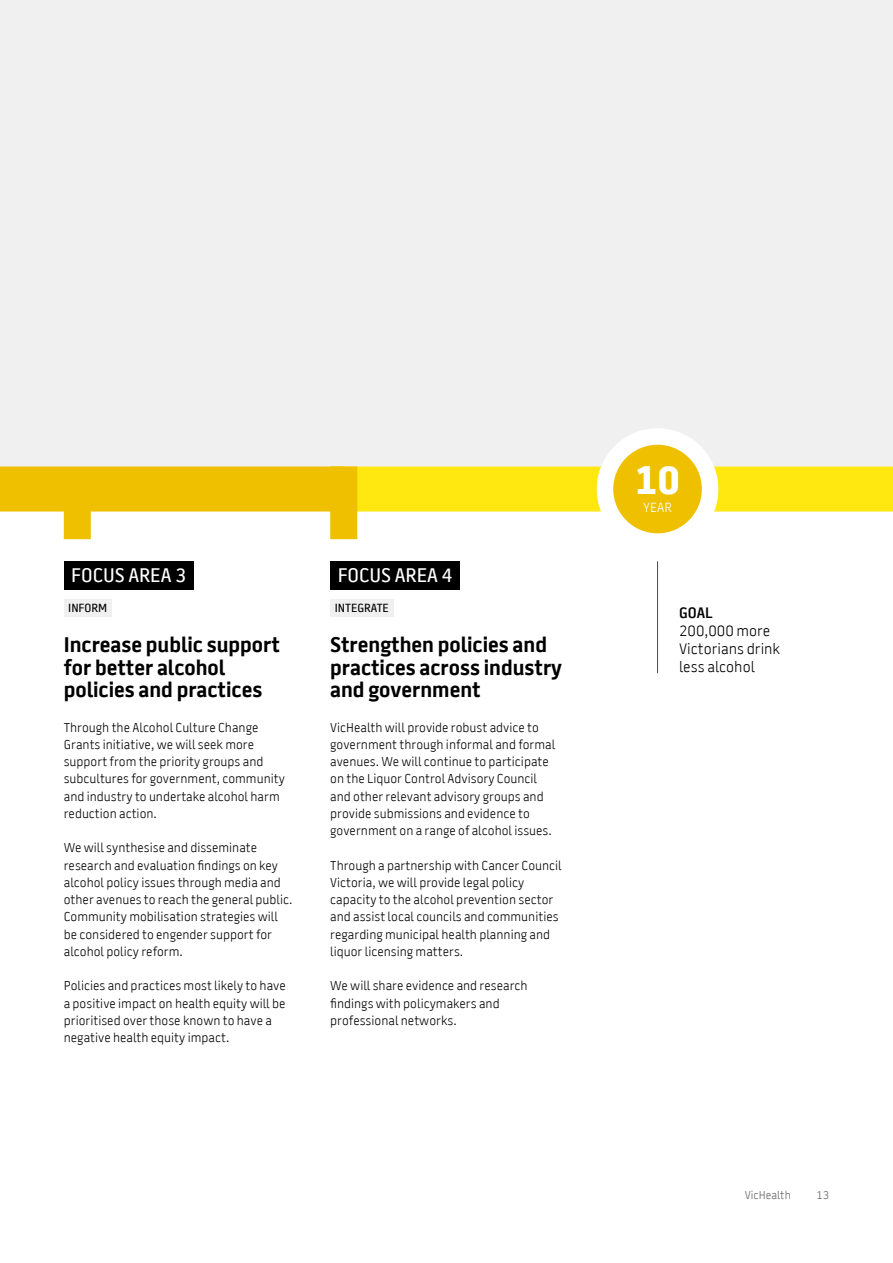
<style>
.page{position:relative;width:893px;height:1263px;background:#fff}
.page>*{position:absolute;margin:0;border:0;box-sizing:border-box;transform-origin:0 0}
.t1{font:800 39.6px "Battersea 2011";color:#fff}
.t2{font:700 21px/22.5px "Battersea 2011";color:#000}
.t3{font:500 19.5px "Battersea 2011";color:#fff}
.t4{font:300 15px/18px "Battersea 2011";color:#000}
.t5{font:600 15px "Battersea 2011";color:#000}
.t6{font:300 13.2px "Battersea 2011";color:#fff}
.t7{font:300 12.75px/17.2px "Battersea 2011";color:#000}
.t8{font:500 11.7px "Battersea 2011";color:#000}
.t9{font:300 11.25px "Battersea 2011";color:#636463}
</style>
<div class="page">
<div style="left:0;top:0;width:893px;height:489px;background:#f0f0f0"></div>
<div style="left:330px;top:466px;width:563px;height:45px;background:#ffe70f"></div>
<div style="left:0;top:466px;width:344px;height:45px;background:#eec000"></div>
<div style="left:64px;top:561px;width:130px;height:29px;background:#000"></div>
<div style="left:330px;top:561px;width:130px;height:29px;background:#000"></div>
<div style="left:330px;top:466px;width:27px;height:73px;background:#eec000"></div>
<div style="left:64px;top:484px;width:27px;height:55px;background:#eec000"></div>
<div style="left:64px;top:600px;width:48px;height:17px;background:#f0f0f0"></div>
<div style="left:330px;top:600px;width:63px;height:17px;background:#f0f0f0"></div>
<hr style="left:657px;top:561px;width:1px;height:112px;background:#4a4a4a">
<svg style="left:605px;top:436px;width:105px;height:106px;background:#f0ca28"></svg>
<div style="left:597px;top:428px;width:121px;height:122px;border:16px solid #fff;border-radius:50%"></div>
<h3 class="t3" style="left:71px;top:562px;width:116px">FOCUS AREA 3</h3>
<h3 class="t3" style="left:338px;top:562px;width:116px">FOCUS AREA 4</h3>
<p class="t8" style="left:68px;top:600px;width:41px">INFORM</p>
<p class="t8" style="left:335px;top:600px;width:56px">INTEGRATE</p>
<h2 class="t2" style="left:64px;top:634px;width:218px">Increase public support for better alcohol policies and practices</h2>
<p class="t7" style="left:64px;top:719px;width:223px">Through the Alcohol Culture Change Grants initiative, we will seek more support from the priority groups and subcultures for government, community and industry to undertake alcohol harm reduction action.</p>
<p class="t7" style="left:64px;top:839px;width:230px">We will synthesise and disseminate research and evaluation findings on key alcohol policy issues through media and other avenues to reach the general public.<br>Community mobilisation strategies will be considered to engender support for alcohol policy reform.</p>
<p class="t7" style="left:64px;top:977px;width:224px">Policies and practices most likely to have a positive impact on health equity will be prioritised over those known to have a negative health equity impact.</p>
<h2 class="t2" style="left:330px;top:634px;width:233px">Strengthen policies and practices across industry and government</h2>
<p class="t7" style="left:330px;top:719px;width:227px">VicHealth will provide robust advice to government through informal and formal avenues. We will continue to participate on the Liquor Control Advisory Council and other relevant advisory groups and provide submissions and evidence to government on a range of alcohol issues.</p>
<p class="t7" style="left:330px;top:857px;width:233px">Through a partnership with Cancer Council Victoria, we will provide legal policy capacity to the alcohol prevention sector and assist local councils and communities regarding municipal health planning and liquor licensing matters.</p>
<p class="t7" style="left:330px;top:977px;width:199px">We will share evidence and research findings with policymakers and professional networks.</p>
<h1 class="t1" style="left:635px;top:452px;width:46px">10</h1>
<p class="t6" style="left:643px;top:499px;width:30px">YEAR</p>
<p class="t5" style="left:679px;top:603px;width:35px">GOAL</p>
<p class="t4" style="left:679px;top:622px;width:103px">200,000 more<br>Victorians drink less alcohol</p>
<p class="t9" style="left:745px;top:1188px;width:48px">VicHealth</p>
<p class="t9" style="left:816px;top:1188px;width:14px">13</p>
</div>
